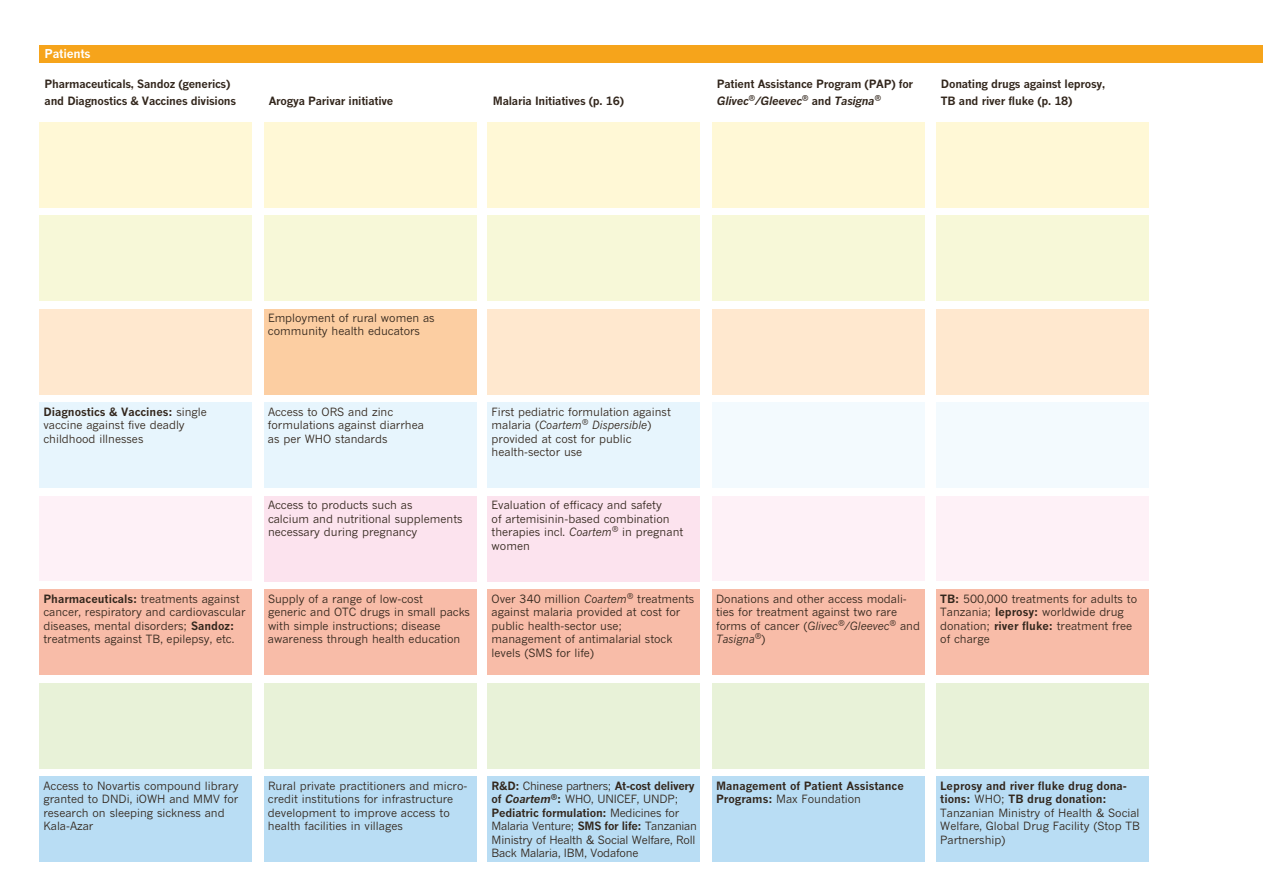
<style>
.page{position:relative;width:1263px;height:893px;background:#fff}
.page>*{position:absolute;margin:0;border:0;box-sizing:border-box;transform-origin:0 0}
.t1{font:700 12px "News Gothic";letter-spacing:-.02em;color:#fff}
.t2{font:11.25px/13.5px "News Gothic";color:#32261c}
.t3{font:700 11.25px/17px "News Gothic";letter-spacing:-.02em;color:#32261c}
.t4{font:700 11.25px/13.5px "News Gothic";color:#32261c}
.s1{font-style:italic}
.s2{font-weight:700}
.s3{font-weight:700;font-style:italic}
.s4{font-weight:400}
</style>
<div class="page">
<div style="left:39px;top:45px;width:1224px;height:18px;background:#f6a41b"></div>
<div style="left:39px;top:122px;width:213px;height:85px;background:#fff8d6"></div>
<div style="left:39px;top:215px;width:213px;height:86px;background:#f7f8d8"></div>
<div style="left:39px;top:309px;width:213px;height:85px;background:#ffe8cf"></div>
<div style="left:39px;top:402px;width:213px;height:86px;background:#e7f5fd"></div>
<div style="left:264px;top:402px;width:212px;height:86px;background:#e7f5fd"></div>
<div style="left:487px;top:402px;width:213px;height:86px;background:#e7f5fd"></div>
<div style="left:264px;top:496px;width:212px;height:85px;background:#fce3ee"></div>
<div style="left:487px;top:496px;width:213px;height:85px;background:#fce3ee"></div>
<div style="left:39px;top:496px;width:213px;height:84px;background:#fef1f7"></div>
<div style="left:39px;top:589px;width:213px;height:86px;background:#f8bca8"></div>
<div style="left:39px;top:683px;width:213px;height:85px;background:#e8f2d8"></div>
<div style="left:39px;top:777px;width:213px;height:85px;background:#b9ddf4"></div>
<div style="left:487px;top:122px;width:213px;height:85px;background:#fff8d6"></div>
<div style="left:487px;top:215px;width:213px;height:86px;background:#f7f8d8"></div>
<div style="left:487px;top:309px;width:213px;height:85px;background:#ffe8cf"></div>
<div style="left:487px;top:683px;width:213px;height:85px;background:#e8f2d8"></div>
<div style="left:264px;top:122px;width:212px;height:85px;background:#fff8d6"></div>
<div style="left:264px;top:215px;width:212px;height:86px;background:#f7f8d8"></div>
<div style="left:264px;top:589px;width:212px;height:86px;background:#f8bca8"></div>
<div style="left:487px;top:589px;width:213px;height:86px;background:#f8bca8"></div>
<div style="left:712px;top:589px;width:212px;height:86px;background:#f8bca8"></div>
<div style="left:936px;top:589px;width:212px;height:86px;background:#f8bca8"></div>
<div style="left:264px;top:683px;width:212px;height:85px;background:#e8f2d8"></div>
<div style="left:264px;top:777px;width:212px;height:85px;background:#b9ddf4"></div>
<div style="left:487px;top:777px;width:213px;height:85px;background:#b9ddf4"></div>
<div style="left:712px;top:122px;width:212px;height:85px;background:#fff8d6"></div>
<div style="left:712px;top:215px;width:212px;height:86px;background:#f7f8d8"></div>
<div style="left:712px;top:309px;width:212px;height:85px;background:#ffe8cf"></div>
<div style="left:712px;top:402px;width:212px;height:86px;background:#f3fafe"></div>
<div style="left:712px;top:496px;width:212px;height:84px;background:#fef1f7"></div>
<div style="left:712px;top:683px;width:212px;height:85px;background:#e8f2d8"></div>
<div style="left:712px;top:777px;width:212px;height:85px;background:#b9ddf4"></div>
<div style="left:264px;top:309px;width:212px;height:85px;background:#fccea2"></div>
<div style="left:936px;top:122px;width:212px;height:85px;background:#fff8d6"></div>
<div style="left:936px;top:215px;width:212px;height:86px;background:#f7f8d8"></div>
<div style="left:936px;top:309px;width:212px;height:85px;background:#ffe8cf"></div>
<div style="left:936px;top:402px;width:212px;height:86px;background:#f3fafe"></div>
<div style="left:936px;top:496px;width:212px;height:84px;background:#fef1f7"></div>
<div style="left:936px;top:683px;width:212px;height:85px;background:#e8f2d8"></div>
<div style="left:936px;top:777px;width:212px;height:85px;background:#b9ddf4"></div>
<p class="t1" style="left:45px;top:47px;width:47px">Patients</p>
<p class="t3" style="left:45px;top:75px;width:193px">Pharmaceuticals, Sandoz (generics) and Diagnostics &amp; Vaccines divisions</p>
<p class="t3" style="left:269px;top:92px;width:126px">Arogya Parivar initiative</p>
<p class="t3" style="left:493px;top:92px;width:133px">Malaria Initiatives (p. 16)</p>
<p class="t3" style="left:717px;top:75px;width:198px">Patient Assistance Program (PAP) for<br><span class="s1">Glivec</span><sup>®</sup><span class="s1">/Gleevec</span><sup>®</sup> and <span class="s1">Tasigna</span><sup>®</sup></p>
<p class="t3" style="left:941px;top:75px;width:166px">Donating drugs against leprosy,<br>TB and river fluke (p. 18)</p>
<p class="t2" style="left:268px;top:311px;width:168px">Employment of rural women as community health educators</p>
<p class="t2" style="left:43px;top:404px;width:165px"><span class="s2">Diagnostics &amp; Vaccines:</span> single vaccine against five deadly childhood illnesses</p>
<p class="t2" style="left:268px;top:404px;width:157px">Access to ORS and zinc formulations against diarrhea as per WHO standards</p>
<p class="t2" style="left:492px;top:404px;width:181px">First pediatric formulation against malaria (<span class="s1">Coartem</span><sup>®</sup> <span class="s1">Dispersible</span>) provided at cost for public health-sector use</p>
<p class="t2" style="left:268px;top:498px;width:196px">Access to products such as<br>calcium and nutritional supplements necessary during pregnancy</p>
<p class="t2" style="left:492px;top:498px;width:193px">Evaluation of efficacy and safety<br>of artemisinin-based combination therapies incl. <span class="s1">Coartem</span><sup>®</sup> in pregnant women</p>
<p class="t2" style="left:43px;top:592px;width:204px"><span class="s2">Pharmaceuticals:</span> treatments against cancer, respiratory and cardiovascular diseases, mental disorders; <span class="s2">Sandoz: </span>treatments against TB, epilepsy, etc.</p>
<p class="t2" style="left:268px;top:592px;width:204px">Supply of a range of low-cost<br>generic and OTC drugs in small packs with simple instructions; disease awareness through health education</p>
<p class="t2" style="left:492px;top:592px;width:204px">Over 340 million <span class="s1">Coartem</span><sup>®</sup> treatments against malaria provided at cost for public health-sector use; management of antimalarial stock levels (SMS for life)</p>
<p class="t2" style="left:716px;top:592px;width:205px">Donations and other access modali&shy;ties for treatment against two rare forms of cancer (<span class="s1">Glivec</span><sup>®</sup><span class="s1">/Gleevec</span><sup>®</sup> and<br><span class="s1">Tasigna</span><sup>®</sup>)</p>
<p class="t2" style="left:940px;top:592px;width:198px"><span class="s2">TB:</span> 500,000 treatments for adults to<br>Tanzania; <span class="s2">leprosy:</span> worldwide drug donation; <span class="s2">river fluke:</span> treatment free of charge</p>
<p class="t2" style="left:43px;top:779px;width:197px">Access to Novartis compound library granted to DNDi, iOWH and MMV for research on sleeping sickness and<br>Kala-Azar</p>
<p class="t2" style="left:268px;top:779px;width:201px">Rural private practitioners and micro&shy;credit institutions for infrastructure development to improve access to health facilities in villages</p>
<p class="t2" style="left:492px;top:779px;width:207px"><span class="s2">R&amp;D:</span> Chinese partners; <span class="s2">At-cost delivery of</span> <span class="s3">Coartem</span><sup>®</sup><span class="s2">:</span> WHO, UNICEF, UNDP; <span class="s2">Pediatric formulation:</span> Medicines for Malaria Venture; <span class="s2">SMS for life:</span> Tanzanian Ministry of Health &amp; Social Welfare, Roll Back Malaria, IBM, Vodafone</p>
<p class="t4" style="left:716px;top:779px;width:189px">Management of Patient Assistance<br>Programs: <span class="s4">Max Foundation</span></p>
<p class="t2" style="left:940px;top:779px;width:201px"><span class="s2">Leprosy and river fluke drug dona&shy;tions:</span> WHO; <span class="s2">TB drug donation:<br></span>Tanzanian Ministry of Health &amp; Social<br>Welfare, Global Drug Facility (Stop TB<br>Partnership)</p>
</div>
